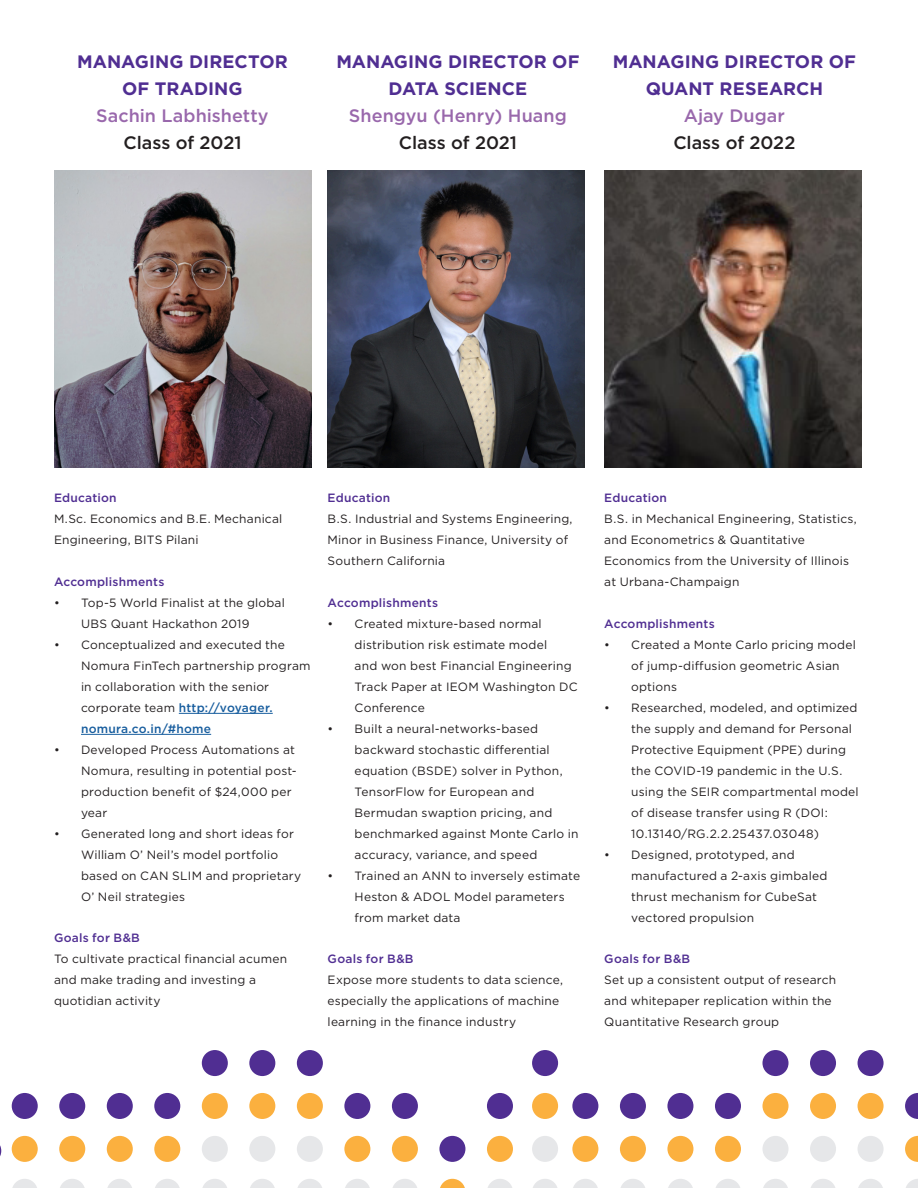
<style>
.page{position:relative;width:918px;height:1188px;background:#fff}
.page>*{position:absolute;margin:0;border:0;box-sizing:border-box;transform-origin:0 0}
.series_-_date{font:700 18px/27px "Gotham";letter-spacing:.005em;color:#502e92;text-align:center}
.series_-_date-2{font:12px/21px "Gotham";letter-spacing:.015em;color:#231f20}
.series_-_date-3{font:500 12px "Gotham";letter-spacing:.015em;color:#502e92}
.s1{font-weight:500;color:#9968ac}
.s2{font-weight:500;color:#231f20}
.s3{font-weight:500;color:#502e92}
.s4{font-weight:500;color:#175d9e}
</style>
<div class="page">
<div style="left:532px;top:1050px;width:26px;height:26px;background:#502e92;border-radius:50%"></div>
<div style="left:532px;top:1093px;width:26px;height:26px;background:#fbb03f;border-radius:50%"></div>
<div style="left:532px;top:1136px;width:26px;height:26px;background:#e6e7e9;border-radius:50%"></div>
<svg style="left:533px;top:1179px;width:24px;height:9px"></svg>
<div style="left:202px;top:1050px;width:26px;height:26px;background:#502e92;border-radius:50%"></div>
<div style="left:249px;top:1050px;width:26px;height:26px;background:#502e92;border-radius:50%"></div>
<div style="left:107px;top:1093px;width:26px;height:26px;background:#502e92;border-radius:50%"></div>
<div style="left:12px;top:1093px;width:26px;height:26px;background:#502e92;border-radius:50%"></div>
<div style="left:154px;top:1093px;width:26px;height:26px;background:#502e92;border-radius:50%"></div>
<div style="left:59px;top:1093px;width:26px;height:26px;background:#502e92;border-radius:50%"></div>
<div style="left:202px;top:1093px;width:26px;height:26px;background:#fbb03f;border-radius:50%"></div>
<div style="left:249px;top:1093px;width:26px;height:26px;background:#fbb03f;border-radius:50%"></div>
<div style="left:297px;top:1050px;width:26px;height:26px;background:#502e92;border-radius:50%"></div>
<div style="left:107px;top:1136px;width:26px;height:26px;background:#fbb03f;border-radius:50%"></div>
<div style="left:12px;top:1136px;width:26px;height:26px;background:#fbb03f;border-radius:50%"></div>
<div style="left:154px;top:1136px;width:26px;height:26px;background:#fbb03f;border-radius:50%"></div>
<div style="left:59px;top:1136px;width:26px;height:26px;background:#fbb03f;border-radius:50%"></div>
<div style="left:202px;top:1136px;width:26px;height:26px;background:#e6e7e9;border-radius:50%"></div>
<div style="left:249px;top:1136px;width:26px;height:26px;background:#e6e7e9;border-radius:50%"></div>
<div style="left:297px;top:1093px;width:26px;height:26px;background:#fbb03f;border-radius:50%"></div>
<div style="left:344px;top:1093px;width:26px;height:26px;background:#502e92;border-radius:50%"></div>
<div style="left:392px;top:1093px;width:26px;height:26px;background:#502e92;border-radius:50%"></div>
<div style="left:487px;top:1093px;width:26px;height:26px;background:#502e92;border-radius:50%"></div>
<svg style="left:107px;top:1179px;width:25px;height:9px"></svg>
<svg style="left:12px;top:1179px;width:25px;height:9px"></svg>
<svg style="left:155px;top:1179px;width:25px;height:9px"></svg>
<svg style="left:60px;top:1179px;width:25px;height:9px"></svg>
<svg style="left:202px;top:1179px;width:25px;height:9px"></svg>
<svg style="left:250px;top:1179px;width:25px;height:9px"></svg>
<div style="left:297px;top:1136px;width:26px;height:26px;background:#e6e7e9;border-radius:50%"></div>
<div style="left:344px;top:1136px;width:26px;height:26px;background:#fbb03f;border-radius:50%"></div>
<div style="left:392px;top:1136px;width:26px;height:26px;background:#fbb03f;border-radius:50%"></div>
<div style="left:439px;top:1136px;width:26px;height:26px;background:#502e92;border-radius:50%"></div>
<div style="left:487px;top:1136px;width:26px;height:26px;background:#fbb03f;border-radius:50%"></div>
<svg style="left:298px;top:1179px;width:24px;height:9px"></svg>
<svg style="left:345px;top:1179px;width:25px;height:9px"></svg>
<svg style="left:393px;top:1179px;width:24px;height:9px"></svg>
<svg style="left:440px;top:1179px;width:25px;height:9px"></svg>
<svg style="left:488px;top:1179px;width:24px;height:9px"></svg>
<div style="left:762px;top:1050px;width:27px;height:26px;background:#502e92;border-radius:50%"></div>
<div style="left:810px;top:1050px;width:26px;height:26px;background:#502e92;border-radius:50%"></div>
<div style="left:667px;top:1093px;width:26px;height:26px;background:#502e92;border-radius:50%"></div>
<div style="left:572px;top:1093px;width:26px;height:26px;background:#502e92;border-radius:50%"></div>
<div style="left:715px;top:1093px;width:26px;height:26px;background:#502e92;border-radius:50%"></div>
<div style="left:620px;top:1093px;width:26px;height:26px;background:#502e92;border-radius:50%"></div>
<div style="left:762px;top:1093px;width:27px;height:26px;background:#fbb03f;border-radius:50%"></div>
<div style="left:810px;top:1093px;width:26px;height:26px;background:#fbb03f;border-radius:50%"></div>
<div style="left:858px;top:1050px;width:26px;height:26px;background:#502e92;border-radius:50%"></div>
<div style="left:667px;top:1136px;width:26px;height:26px;background:#fbb03f;border-radius:50%"></div>
<div style="left:572px;top:1136px;width:26px;height:26px;background:#fbb03f;border-radius:50%"></div>
<div style="left:715px;top:1136px;width:26px;height:26px;background:#fbb03f;border-radius:50%"></div>
<div style="left:620px;top:1136px;width:26px;height:26px;background:#fbb03f;border-radius:50%"></div>
<div style="left:762px;top:1136px;width:27px;height:26px;background:#e6e7e9;border-radius:50%"></div>
<div style="left:810px;top:1136px;width:26px;height:26px;background:#e6e7e9;border-radius:50%"></div>
<div style="left:858px;top:1093px;width:26px;height:26px;background:#fbb03f;border-radius:50%"></div>
<svg style="left:905px;top:1093px;width:13px;height:26px"></svg>
<svg style="left:668px;top:1179px;width:25px;height:9px"></svg>
<svg style="left:573px;top:1179px;width:25px;height:9px"></svg>
<svg style="left:716px;top:1179px;width:24px;height:9px"></svg>
<svg style="left:621px;top:1179px;width:24px;height:9px"></svg>
<svg style="left:763px;top:1179px;width:25px;height:9px"></svg>
<svg style="left:811px;top:1179px;width:24px;height:9px"></svg>
<div style="left:858px;top:1136px;width:26px;height:26px;background:#e6e7e9;border-radius:50%"></div>
<svg style="left:905px;top:1136px;width:13px;height:26px"></svg>
<svg style="left:858px;top:1179px;width:25px;height:9px"></svg>
<svg style="left:906px;top:1179px;width:12px;height:9px"></svg>
<img style="left:54px;top:171px;width:257px;height:296px">
<img style="left:328px;top:171px;width:257px;height:296px">
<img style="left:604px;top:171px;width:257px;height:296px">
<hr style="left:179px;top:713px;width:94px;height:1px;background:#175d9e">
<hr style="left:81px;top:734px;width:130px;height:1px;background:#175d9e">
<p class="series_-_date" style="left:77px;top:48px;width:212px">MANAGING DIRECTOR<br>OF TRADING<br><span class="s1">Sachin Labhishetty<br></span><span class="s2">Class of 2021</span></p>
<p class="series_-_date" style="left:336px;top:48px;width:245px">MANAGING DIRECTOR OF<br>DATA SCIENCE<br><span class="s1">Shengyu (Henry) Huang<br></span><span class="s2">Class of 2021</span></p>
<p class="series_-_date" style="left:613px;top:48px;width:245px">MANAGING DIRECTOR OF<br>QUANT RESEARCH<br><span class="s1">Ajay Dugar<br></span><span class="s2">Class of 2022</span></p>
<p class="series_-_date-2" style="left:54px;top:487px;width:230px"><span class="s3">Education<br></span>M.Sc. Economics and B.E. Mechanical<br>Engineering, BITS Pilani</p>
<p class="series_-_date-3" style="left:54px;top:574px;width:112px">Accomplishments</p>
<p class="series_-_date-2" style="left:81px;top:592px;width:205px;text-indent:-27px">• Top-5 World Finalist at the global<br>UBS Quant Hackathon 2019</p>
<p class="series_-_date-2" style="left:81px;top:634px;width:231px;text-indent:-27px">• Conceptualized and executed the<br>Nomura FinTech partnership program in collaboration with the senior corporate team <span class="s4">http://voyager. nomura.co.in/#home</span></p>
<p class="series_-_date-2" style="left:81px;top:739px;width:217px;text-indent:-27px">• Developed Process Automations at<br>Nomura, resulting in potential post&shy;production benefit of $24,000 per year</p>
<p class="series_-_date-2" style="left:81px;top:823px;width:222px;text-indent:-27px">• Generated long and short ideas for<br>William O’ Neil’s model portfolio based on CAN SLIM and proprietary<br>O’ Neil strategies</p>
<p class="series_-_date-2" style="left:54px;top:927px;width:235px"><span class="s3">Goals for B&amp;B<br></span>To cultivate practical financial acumen and make trading and investing a quotidian activity</p>
<p class="series_-_date-2" style="left:328px;top:487px;width:246px"><span class="s3">Education<br></span>B.S. Industrial and Systems Engineering,<br>Minor in Business Finance, University of<br>Southern California</p>
<p class="series_-_date-3" style="left:328px;top:595px;width:112px">Accomplishments</p>
<p class="series_-_date-2" style="left:355px;top:613px;width:224px;text-indent:-27px">• Created mixture-based normal distribution risk estimate model<br>and won best Financial Engineering<br>Track Paper at IEOM Washington DC<br>Conference</p>
<p class="series_-_date-2" style="left:355px;top:718px;width:225px;text-indent:-27px">• Built a neural-networks-based backward stochastic differential equation (BSDE) solver in Python,<br>TensorFlow for European and<br>Bermudan swaption pricing, and benchmarked against Monte Carlo in accuracy, variance, and speed</p>
<p class="series_-_date-2" style="left:355px;top:865px;width:227px;text-indent:-27px">• Trained an ANN to inversely estimate<br>Heston &amp; ADOL Model parameters from market data</p>
<p class="series_-_date-2" style="left:328px;top:948px;width:237px"><span class="s3">Goals for B&amp;B<br></span>Expose more students to data science, especially the applications of machine learning in the finance industry</p>
<p class="series_-_date-2" style="left:604px;top:487px;width:254px"><span class="s3">Education<br></span>B.S. in Mechanical Engineering, Statistics, and Econometrics &amp; Quantitative<br>Economics from the University of Illinois at Urbana-Champaign</p>
<p class="series_-_date-3" style="left:604px;top:616px;width:112px">Accomplishments</p>
<p class="series_-_date-2" style="left:631px;top:634px;width:226px;text-indent:-27px">• Created a Monte Carlo pricing model of jump-diffusion geometric Asian options</p>
<p class="series_-_date-2" style="left:631px;top:697px;width:229px;text-indent:-27px">• Researched, modeled, and optimized the supply and demand for Personal Protective Equipment (PPE) during the COVID-19 pandemic in the U.S. using the SEIR compartmental model of disease transfer using R (DOI:<br>10.13140/RG.2.2.25437.03048)</p>
<p class="series_-_date-2" style="left:631px;top:844px;width:198px;text-indent:-27px">• Designed, prototyped, and manufactured a 2-axis gimbaled thrust mechanism for CubeSat vectored propulsion</p>
<p class="series_-_date-2" style="left:604px;top:948px;width:233px"><span class="s3">Goals for B&amp;B<br></span>Set up a consistent output of research and whitepaper replication within the<br>Quantitative Research group</p>
</div>
